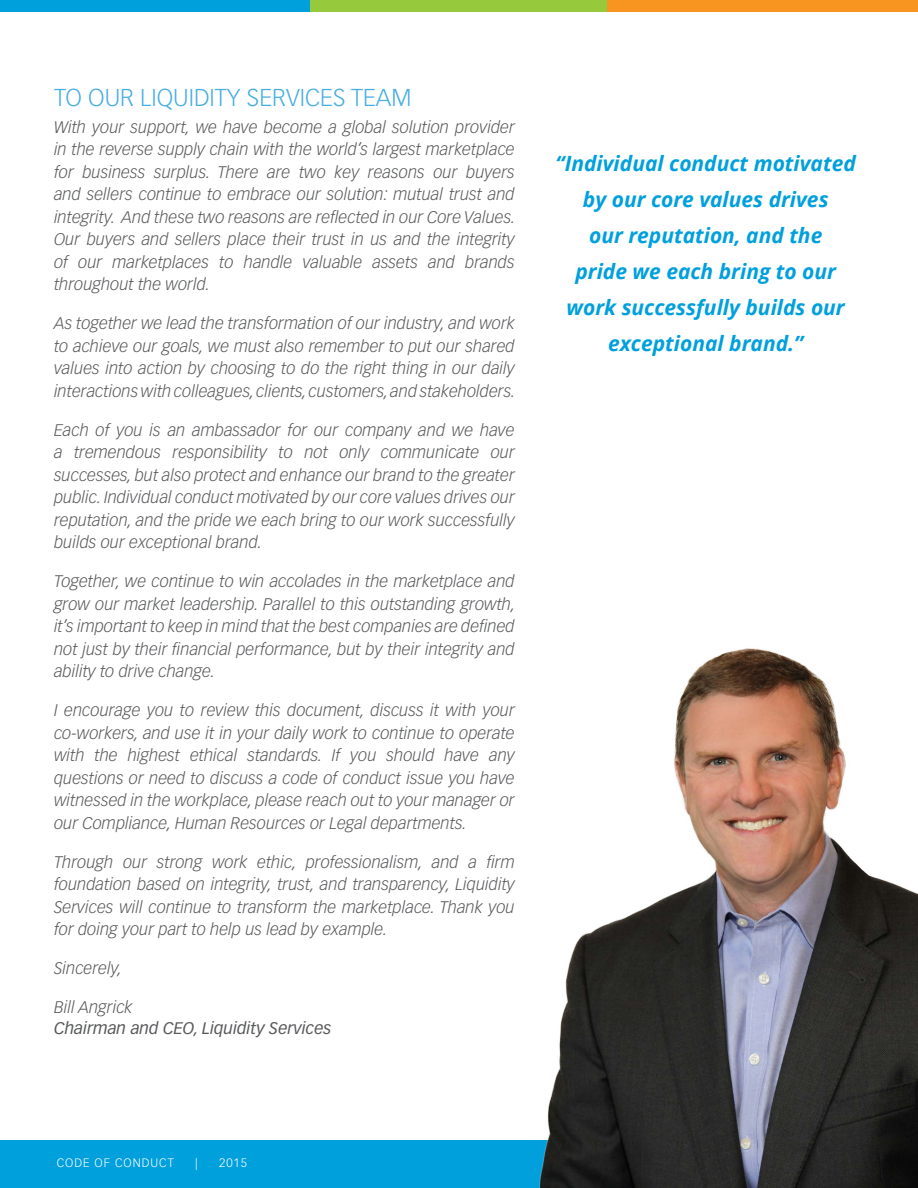
<style>
.page{position:relative;width:918px;height:1188px;background:#fff}
.page>*{position:absolute;margin:0;border:0;box-sizing:border-box;transform-origin:0 0}
.t1{font:300 24px "Vectora LT Std";color:#48aee3}
.t2{font:italic 700 21px/36px "Open Sans";color:#00a0dd;text-align:center}
.t3{font:italic 300 16.5px/22.5px "Vectora LT Std";color:#58595b;text-align:justify}
.t4{font:italic 16.5px "Vectora LT Std";color:#58595b}
.t5{font:300 12px "Vectora LT Std";letter-spacing:.08em;color:#fff}
</style>
<div class="page">
<div style="left:0;top:1140px;width:918px;height:48px;background:#00a0dd"></div>
<div style="left:0;top:0;width:310px;height:12px;background:#00a0dd"></div>
<div style="left:310px;top:0;width:298px;height:12px;background:#97c93d"></div>
<div style="left:608px;top:0;width:310px;height:12px;background:#f89420"></div>
<img style="left:539px;top:648px;width:379px;height:540px">
<h1 class="t1" style="left:54px;top:83px;width:359px">TO OUR LIQUIDITY SERVICES TEAM</h1>
<p class="t3" style="left:54px;top:116px;width:463px">With your support, we have become a global solution provider in the reverse supply chain with the world’s largest marketplace for business surplus. There are two key reasons our buyers and sellers continue to embrace our solution: mutual trust and integrity. And these two reasons are reflected in our Core Values.<br>Our buyers and sellers place their trust in us and the integrity of our marketplaces to handle valuable assets and brands throughout the world.</p>
<p class="t3" style="left:54px;top:312px;width:463px">As together we lead the transformation of our industry, and work to achieve our goals, we must also remember to put our shared values into action by choosing to do the right thing in our daily interactions with colleagues, clients, customers, and stakeholders.</p>
<p class="t3" style="left:54px;top:419px;width:462px">Each of you is an ambassador for our company and we have a tremendous responsibility to not only communicate our successes, but also protect and enhance our brand to the greater public. Individual conduct motivated by our core values drives our reputation, and the pride we each bring to our work successfully builds our exceptional brand.</p>
<p class="t3" style="left:54px;top:570px;width:463px">Together, we continue to win accolades in the marketplace and grow our market leadership. Parallel to this outstanding growth, it’s important to keep in mind that the best companies are defined not just by their financial performance, but by their integrity and ability to drive change.</p>
<p class="t3" style="left:54px;top:699px;width:462px">I encourage you to review this document, discuss it with your co-workers, and use it in your daily work to continue to operate with the highest ethical standards. If you should have any questions or need to discuss a code of conduct issue you have witnessed in the workplace, please reach out to your manager or our Compliance, Human Resources or Legal departments.</p>
<p class="t3" style="left:54px;top:851px;width:462px">Through our strong work ethic, professionalism, and a firm foundation based on integrity, trust, and transparency, Liquidity Services will continue to transform the marketplace. Thank you for doing your part to help us lead by example.</p>
<p class="t3" style="left:54px;top:957px;width:70px">Sincerely,</p>
<p class="t3" style="left:54px;top:996px;width:80px">Bill Angrick</p>
<p class="t4" style="left:54px;top:1019px;width:279px">Chairman and CEO, Liquidity Services</p>
<p class="t2" style="left:556px;top:145px;width:302px">“Individual conduct motivated by our core values drives<br>our reputation, and the<br>pride we each bring to our work successfully builds our exceptional brand.”</p>
<p class="t5" style="left:57px;top:1156px;width:119px">CODE OF CONDUCT</p>
<p class="t5" style="left:195px;top:1156px;width:4px">|</p>
<p class="t5" style="left:219px;top:1156px;width:29px">2015</p>
</div>
